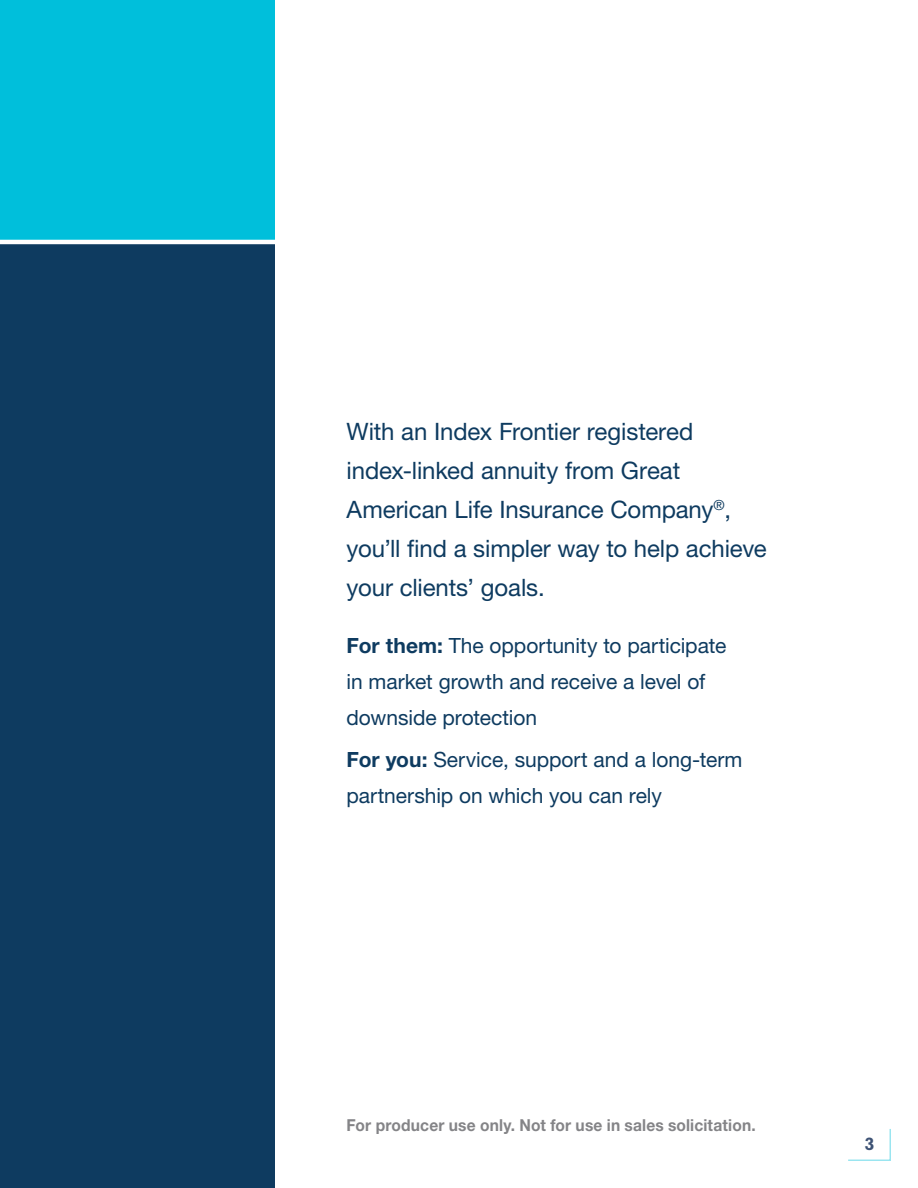
<style>
.page{position:relative;width:918px;height:1188px;background:#fff}
.page>*{position:absolute;margin:0;border:0;box-sizing:border-box;transform-origin:0 0}
.t1{font:24px/39px "Helvetica Neue LT Std";letter-spacing:-.005em;color:#0e3b60}
.t2{font:21px/36px "Helvetica Neue LT Std";letter-spacing:-.005em;color:#0e3b60}
.t3{font:700 18px "Rockwell Std";color:#3e5375}
.t4{font:700 16.5px "Helvetica Neue LT Std";letter-spacing:.01em;color:#848487;scale:.94 1}
.s1{font-weight:700}
</style>
<div class="page">
<svg style="left:848px;top:1129px;width:43px;height:32px"></svg>
<div style="left:0;top:0;width:274px;height:242px;background:#00bfdb"></div>
<div style="left:0;top:242px;width:274px;height:946px;background:#0e3b60"></div>
<hr style="left:0;top:240px;width:280px;height:4px;background:#fff">
<p class="t1" style="left:347px;top:412px;width:422px">With an Index Frontier registered index-linked annuity from Great<br>American Life Insurance Company<sup>®</sup>, you’ll find a simpler way to help achieve your clients’ goals.</p>
<p class="t2" style="left:347px;top:627px;width:381px"><span class="s1">For them:</span> The opportunity to participate in market growth and receive a level of downside protection</p>
<p class="t2" style="left:347px;top:742px;width:397px"><span class="s1">For you:</span> Service, support and a long-term partnership on which you can rely</p>
<p class="t4" style="left:347px;top:1115px;width:437px">For producer use only. Not for use in sales solicitation.</p>
<p class="t3" style="left:865px;top:1133px;width:11px">3</p>
</div>
